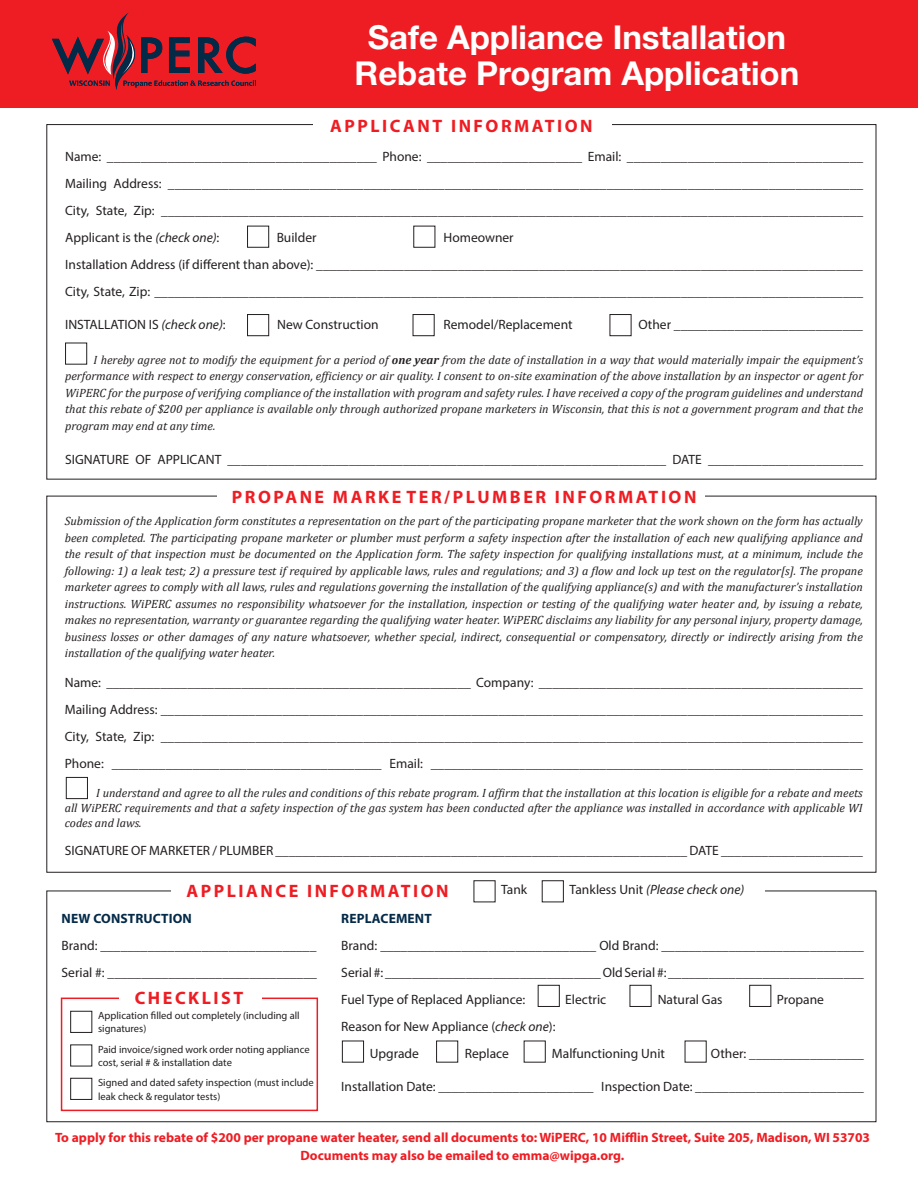
<style>
.page{position:relative;width:918px;height:1188px;background:#fff}
.page>*{position:absolute;margin:0;border:0;box-sizing:border-box;transform-origin:0 0}
.Pa0{font:700 33px/36px "Helvetica Neue";color:#fff;text-align:center}
.t1{font:700 18px "Myriad Pro";letter-spacing:.14em;color:#ee1d23}
.Pa1{font:13.5px/27px "Myriad Pro";color:#231f20}
.Pa0-2{font:700 13.5px/18px "Myriad Pro";color:#ee1d23;text-align:center}
.t2{font:italic 13.5px "Myriad Pro";color:#231f20}
.Pa1-2{font:700 13.5px "Myriad Pro";letter-spacing:.01em;color:#042a48}
.t3{font:italic 12px/16.5px "Cambria";color:#231f20;text-align:justify}
.Pa1-3{font:10.5px/13.5px "Myriad Pro";color:#231f20}
.s1{font-style:italic}
.s2{font-weight:700}
.s3{font-style:normal}
</style>
<div class="page">
<div style="left:0;top:0;width:918px;height:108px;background:#ee1d23"></div>
<svg style="left:52px;top:12px;width:204px;height:78px"></svg>
<div style="left:247px;top:226px;width:22px;height:22px;border:1px solid #231f20"></div>
<div style="left:413px;top:226px;width:22px;height:22px;border:1px solid #231f20"></div>
<div style="left:247px;top:314px;width:22px;height:22px;border:1px solid #231f20"></div>
<div style="left:413px;top:314px;width:22px;height:22px;border:1px solid #231f20"></div>
<div style="left:610px;top:314px;width:21px;height:22px;border:1px solid #231f20"></div>
<div style="left:65px;top:343px;width:22px;height:22px;border:1px solid #231f20"></div>
<div style="left:66px;top:777px;width:22px;height:22px;border:1px solid #231f20"></div>
<div style="left:342px;top:1041px;width:22px;height:22px;border:1px solid #231f20"></div>
<div style="left:436px;top:1041px;width:22px;height:22px;border:1px solid #231f20"></div>
<div style="left:538px;top:985px;width:22px;height:22px;border:1px solid #231f20"></div>
<div style="left:630px;top:985px;width:22px;height:22px;border:1px solid #231f20"></div>
<div style="left:542px;top:880px;width:22px;height:22px;border:1px solid #231f20"></div>
<div style="left:61px;top:998px;width:257px;height:113px;background:#fff;border:2px solid #ee1d23"></div>
<div style="left:119px;top:987px;width:142px;height:24px;background:#fff"></div>
<div style="left:70px;top:1011px;width:22px;height:22px;border:1px solid #231f20"></div>
<div style="left:70px;top:1078px;width:22px;height:22px;border:1px solid #231f20"></div>
<div style="left:749px;top:985px;width:22px;height:22px;border:1px solid #231f20"></div>
<p class="Pa0" style="left:355px;top:18px;width:446px">Safe Appliance Installation<br>Rebate Program Application</p>
<p class="t1" style="left:330px;top:114px;width:264px">APPLICANT INFORMATION</p>
<p class="Pa1" style="left:65px;top:143px;width:800px">Name: ________________________________________ Phone: _______________________ Email: ___________________________________</p>
<p class="Pa1" style="left:65px;top:170px;width:800px">Mailing Address: _______________________________________________________________________________________________________</p>
<p class="Pa1" style="left:65px;top:197px;width:800px">City, State, Zip: ________________________________________________________________________________________________________</p>
<p class="Pa1" style="left:65px;top:224px;width:156px">Applicant is the <span class="s1">(check one)</span>:</p>
<p class="Pa1" style="left:277px;top:224px;width:41px">Builder</p>
<p class="Pa1" style="left:444px;top:224px;width:72px">Homeowner</p>
<p class="Pa1" style="left:65px;top:251px;width:799px">Installation Address (if different than above): _________________________________________________________________________________</p>
<p class="Pa1" style="left:65px;top:278px;width:800px">City, State, Zip: _________________________________________________________________________________________________________</p>
<p class="Pa1" style="left:65px;top:311px;width:162px">INSTALLATION IS <span class="s1">(check one)</span>:</p>
<p class="Pa1" style="left:277px;top:311px;width:103px">New Construction</p>
<p class="Pa1" style="left:444px;top:311px;width:131px">Remodel/Replacement</p>
<p class="Pa1" style="left:638px;top:311px;width:226px">Other ____________________________</p>
<p class="t3" style="left:65px;top:351px;width:800px;text-indent:28px">I hereby agree not to modify the equipment for a period of <span class="s2">one year</span> from the date of installation in a way that would materially impair the equipment’s performance with respect to energy conservation, efficiency or air quality. I consent to on-site examination of the above installation by an inspector or agent for WiPERC for the purpose of verifying compliance of the installation with program and safety rules. I have received a copy of the program guidelines and understand that this rebate of $200 per appliance is available only through authorized propane marketers in Wisconsin, that this is not a government program and that the program may end at any time.</p>
<p class="Pa1" style="left:65px;top:446px;width:800px">SIGNATURE OF APPLICANT _________________________________________________________________ DATE _______________________</p>
<p class="t1" style="left:232px;top:486px;width:466px">PROPANE MARKE TER/PLUMBER INFORMATION</p>
<p class="t3" style="left:65px;top:513px;width:800px">Submission of the Application form constitutes a representation on the part of the participating propane marketer that the work shown on the form has actually been completed. The participating propane marketer or plumber must perform a safety inspection after the installation of each new qualifying appliance and the result of that inspection must be documented on the Application form. The safety inspection for qualifying installations must, at a minimum, include the following: 1) a leak test; 2) a pressure test if required by applicable laws, rules and regulations; and 3) a flow and lock up test on the regulator[s]. The propane marketer agrees to comply with all laws, rules and regulations governing the installation of the qualifying appliance(s) and with the manufacturer’s installation instructions. WiPERC assumes no responsibility whatsoever for the installation, inspection or testing of the qualifying water heater and, by issuing a rebate, makes no representation, warranty or guarantee regarding the qualifying water heater. WiPERC disclaims any liability for any personal injury, property damage, business losses or other damages of any nature whatsoever, whether special, indirect, consequential or compensatory, directly or indirectly arising from the installation of the qualifying water heater.</p>
<p class="Pa1" style="left:65px;top:669px;width:800px">Name: ______________________________________________________ Company: ________________________________________________</p>
<p class="Pa1" style="left:65px;top:696px;width:800px">Mailing Address: ________________________________________________________________________________________________________</p>
<p class="Pa1" style="left:65px;top:723px;width:800px">City, State, Zip: ________________________________________________________________________________________________________</p>
<p class="Pa1" style="left:65px;top:750px;width:800px">Phone: ________________________________________ Email: ________________________________________________________________</p>
<p class="t3" style="left:65px;top:785px;width:800px;line-height:15px;text-indent:32px">I understand and agree to all the rules and conditions of this rebate program. I affirm that the installation at this location is eligible for a rebate and meets all WiPERC requirements and that a safety inspection of the gas system has been conducted after the appliance was installed in accordance with applicable WI codes and laws.</p>
<p class="Pa1" style="left:65px;top:837px;width:800px">SIGNATURE OF MARKETER / PLUMBER _____________________________________________________________ DATE _____________________</p>
<p class="t1" style="left:187px;top:879px;width:264px">APPLIANCE INFORMATION</p>
<p class="Pa1" style="left:501px;top:876px;width:28px">Tank</p>
<p class="t2" style="left:570px;top:881px;width:176px"><span class="s3">Tankless Unit</span> (Please check one)</p>
<p class="Pa1-2" style="left:341px;top:910px;width:92px">REPLACEMENT</p>
<p class="Pa1" style="left:341px;top:931px;width:524px">Brand: ________________________________ Old Brand: ______________________________</p>
<p class="Pa1" style="left:341px;top:958px;width:524px">Serial #: ________________________________ Old Serial #: _____________________________</p>
<p class="Pa1" style="left:341px;top:985px;width:185px">Fuel Type of Replaced Appliance:</p>
<p class="Pa1" style="left:565px;top:985px;width:42px">Electric</p>
<p class="Pa1" style="left:658px;top:985px;width:66px">Natural Gas</p>
<p class="Pa1" style="left:777px;top:985px;width:49px">Propane</p>
<p class="Pa1" style="left:341px;top:1012px;width:216px">Reason for New Appliance (<span class="s1">check one</span>):</p>
<p class="Pa1" style="left:370px;top:1039px;width:51px">Upgrade</p>
<p class="Pa1" style="left:465px;top:1039px;width:46px">Replace</p>
<p class="Pa1" style="left:552px;top:1039px;width:115px">Malfunctioning Unit</p>
<p class="Pa1" style="left:711px;top:1039px;width:155px">Other: _________________</p>
<p class="Pa1" style="left:341px;top:1072px;width:524px">Installation Date: _______________________ Inspection Date: _________________________</p>
<p class="Pa0-2" style="left:55px;top:1128px;width:817px">To apply for this rebate of $200 per propane water heater, send all documents to: WiPERC, 10 Mifflin Street, Suite 205, Madison, WI 53703<br>Documents may also be emailed to emma@wipga.org.</p>
<p class="Pa1-2" style="left:62px;top:910px;width:132px">NEW CONSTRUCTION</p>
<p class="Pa1" style="left:62px;top:932px;width:257px">Brand: ________________________________<br>Serial #: _______________________________</p>
<p class="t1" style="left:135px;top:986px;width:110px">CHECKLIST</p>
<p class="Pa1-3" style="left:98px;top:1008px;width:203px">Application filled out completely (including all signatures)</p>
<p class="Pa1-3" style="left:98px;top:1042px;width:213px">Paid invoice/signed work order noting appliance cost, serial # &amp; installation date</p>
<p class="Pa1-3" style="left:98px;top:1076px;width:217px">Signed and dated safety inspection (must include leak check &amp; regulator tests)</p>
</div>
